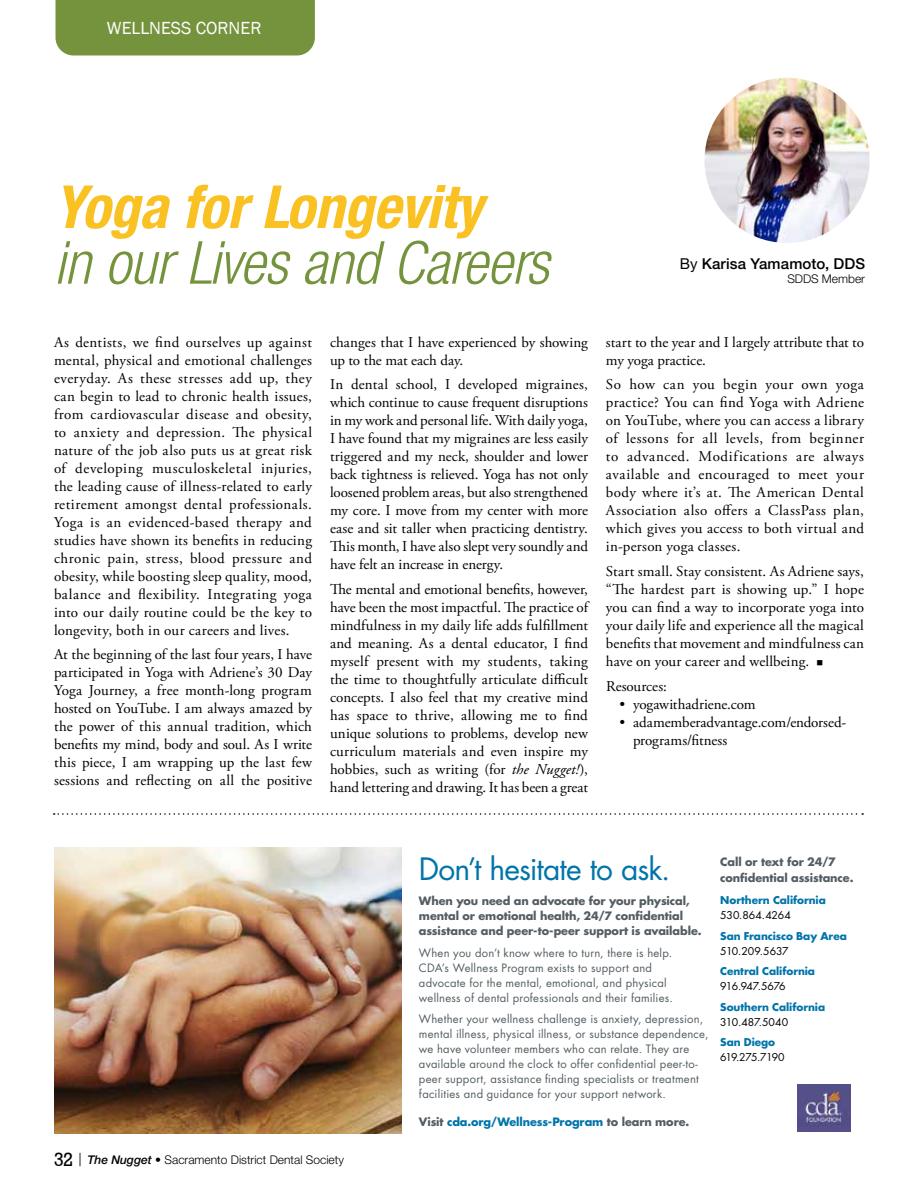
<style>
.page{position:relative;width:918px;height:1188px;background:#fff}
.page>*{position:absolute;margin:0;border:0;box-sizing:border-box;transform-origin:0 0}
.t1{font:italic 300 condensed 59.4px "Helvetica Neue LT Std";letter-spacing:-.01em;color:#75933c}
.t2{font:italic 700 condensed 59.4px "Helvetica Neue LT Std";letter-spacing:-.01em;color:#f9c121}
.t3{font:30px "Futura Std";letter-spacing:-.03em;color:#0074aa}
.t4{font:18px "Franklin Gothic";color:#fff}
.t5{font:15px/18px "Adobe Garamond Pro";letter-spacing:.005em;color:#000;text-align:justify}
.t6{font:500 15px "Helvetica Neue LT Std";letter-spacing:.01em;color:#000}
.t7{font:300 12px "Helvetica Neue LT Std";color:#000}
.t8{font:11.25px/15px "Futura Std";letter-spacing:.02em;color:#535d63}
.t9{font:700 11.25px/15px "Futura Std";letter-spacing:-.005em;color:#535d63}
.t10{font:700 11.25px "Futura Std";letter-spacing:-.005em;color:#0074aa}
.t11{font:700 10.5px "Futura Std";letter-spacing:-.005em;color:#0074aa}
.t12{font:10.5px "Futura Std";letter-spacing:-.02em;color:#000}
.t13{font:10.5px "Futura Std";color:#000}
.t14{font:10.5px "Futura Std";letter-spacing:-.055em;color:#000}
.t15{font:10.5px "Futura Std";letter-spacing:-.075em;color:#000}
.s1{font-weight:400}
.s2{font-style:italic}
.s3{font-family:"Granite";font-weight:400;font-size:19.5px}
.s4{font-weight:400;font-stretch:condensed;font-size:18px}
.s5{font-weight:500;font-style:italic}
.s6{color:#535d63}
</style>
<div class="page">
<img style="left:703px;top:76px;width:168px;height:168px;border-radius:84px">
<img style="left:54px;top:848px;width:348px;height:286px">
<img style="left:797px;top:1085px;width:53px;height:47px">
<svg style="left:54px;top:813px;width:809px;height:2px"></svg>
<div style="left:56px;top:0;width:259px;height:56px;background:#75933c"></div>
<p class="t4" style="left:107px;top:17px;width:156px">WELLNESS CORNER</p>
<h1 class="t2" style="left:54px;top:171px;width:430px">Yoga for Longevity</h1>
<h1 class="t1" style="left:54px;top:229px;width:496px">in our Lives and Careers</h1>
<p class="t6" style="left:680px;top:254px;width:187px"><span class="s1">By</span> Karisa Yamamoto, DDS</p>
<p class="t7" style="left:787px;top:271px;width:79px">SDDS Member</p>
<p class="t5" style="left:54px;top:334px;width:260px">As dentists, we find ourselves up against mental, physical and emotional challenges everyday. As these stresses add up, they can begin to lead to chronic health issues, from cardiovascular disease and obesity, to anxiety and depression. The physical nature of the job also puts us at great risk of developing musculoskeletal injuries, the leading cause of illness-related to early retirement amongst dental professionals.<br>Yoga is an evidenced-based therapy and studies have shown its benefits in reducing chronic pain, stress, blood pressure and obesity, while boosting sleep quality, mood, balance and flexibility. Integrating yoga into our daily routine could be the key to longevity, both in our careers and lives.</p>
<p class="t5" style="left:54px;top:646px;width:260px">At the beginning of the last four years, I have participated in Yoga with Adriene’s 30 Day Yoga Journey, a free month-long program hosted on YouTube. I am always amazed by the power of this annual tradition, which benefits my mind, body and soul. As I write this piece, I am wrapping up the last few sessions and reflecting on all the positive</p>
<p class="t5" style="left:330px;top:334px;width:260px">changes that I have experienced by showing up to the mat each day.</p>
<p class="t5" style="left:330px;top:376px;width:260px">In dental school, I developed migraines, which continue to cause frequent disruptions in my work and personal life. With daily yoga, I have found that my migraines are less easily triggered and my neck, shoulder and lower back tightness is relieved. Yoga has not only loosened problem areas, but also strengthened my core. I move from my center with more ease and sit taller when practicing dentistry.<br>This month, I have also slept very soundly and have felt an increase in energy.</p>
<p class="t5" style="left:330px;top:581px;width:260px">The mental and emotional benefits, however, have been the most impactful. The practice of mindfulness in my daily life adds fulfillment and meaning. As a dental educator, I find myself present with my students, taking the time to thoughtfully articulate difficult concepts. I also feel that my creative mind has space to thrive, allowing me to find unique solutions to problems, develop new curriculum materials and even inspire my hobbies, such as writing (for <span class="s2">the Nugget!</span>), hand lettering and drawing. It has been a great</p>
<p class="t5" style="left:606px;top:334px;width:260px">start to the year and I largely attribute that to my yoga practice.</p>
<p class="t5" style="left:606px;top:376px;width:260px">So how can you begin your own yoga practice? You can find Yoga with Adriene on YouTube, where you can access a library of lessons for all levels, from beginner to advanced. Modifications are always available and encouraged to meet your body where it’s at. The American Dental Association also offers a ClassPass plan, which gives you access to both virtual and in-person yoga classes.</p>
<p class="t5" style="left:606px;top:563px;width:260px">Start small. Stay consistent. As Adriene says, “The hardest part is showing up.” I hope you can find a way to incorporate yoga into your daily life and experience all the magical benefits that movement and mindfulness can have on your career and wellbeing. ■</p>
<p class="t5" style="left:606px;top:678px;width:62px">Resources:</p>
<p class="t5" style="left:620px;top:696px;width:138px">• yogawithadriene.com</p>
<p class="t5" style="left:633px;top:714px;width:215px;text-indent:-14px">• adamemberadvantage.com/endorsed&shy;programs/fitness</p>
<p class="t7" style="left:54px;top:1153px;width:291px"><span class="s3">32</span> <span class="s4">|</span> <span class="s5">The Nugget</span> • Sacramento District Dental Society</p>
<h2 class="t3" style="left:419px;top:849px;width:253px">Don’t hesitate to ask.</h2>
<p class="t9" style="left:720px;top:853px;width:135px;line-height:16.5px">Call or text for 24/7 confidential assistance.</p>
<p class="t11" style="left:720px;top:893px;width:107px">Northern California</p>
<p class="t13" style="left:720px;top:909px;width:72px">530.864.4264</p>
<p class="t11" style="left:720px;top:929px;width:128px">San Francisco Bay Area</p>
<p class="t12" style="left:720px;top:944px;width:70px">510.209.5637</p>
<p class="t11" style="left:720px;top:965px;width:96px">Central California</p>
<p class="t14" style="left:720px;top:980px;width:67px">916.947.5676</p>
<p class="t11" style="left:720px;top:1000px;width:106px">Southern California</p>
<p class="t12" style="left:720px;top:1015px;width:69px">310.487.5040</p>
<p class="t11" style="left:720px;top:1035px;width:57px">San Diego</p>
<p class="t15" style="left:720px;top:1051px;width:66px">619.275.7190</p>
<p class="t9" style="left:419px;top:893px;width:284px">When you need an advocate for your physical, mental or emotional health, 24/7 confidential assistance and peer-to-peer support is available.</p>
<p class="t8" style="left:419px;top:945px;width:255px">When you don’t know where to turn, there is help.<br>CDA’s Wellness Program exists to support and advocate for the mental, emotional, and physical wellness of dental professionals and their families.</p>
<p class="t8" style="left:419px;top:1012px;width:291px">Whether your wellness challenge is anxiety, depression, mental illness, physical illness, or substance dependence, we have volunteer members who can relate. They are available around the clock to offer confidential peer-to&shy;peer support, assistance finding specialists or treatment facilities and guidance for your support network.</p>
<p class="t10" style="left:419px;top:1114px;width:272px"><span class="s6">Visit</span> cda.org/Wellness-Program <span class="s6">to learn more.</span></p>
</div>
